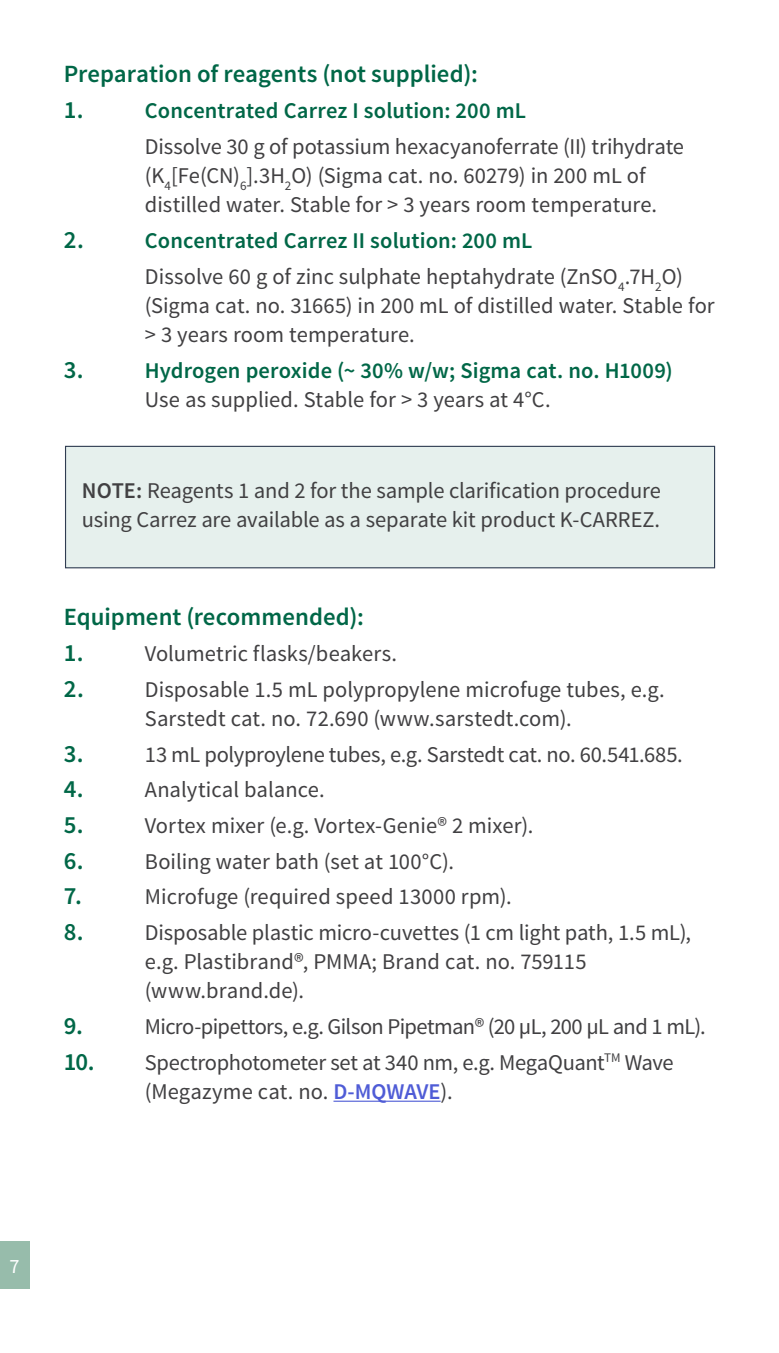
<style>
.page{position:relative;width:779px;height:1353px;background:#fff}
.page>*{position:absolute;margin:0;border:0;box-sizing:border-box;transform-origin:0 0}
.t1{font:600 24.75px/35.6px "Source Sans Pro";color:#006747}
.t2{font:22.5px/29.2px "Source Sans Pro";letter-spacing:-.005em;color:#414042}
.t3{font:600 22.5px "Source Sans Pro";letter-spacing:.005em;color:#006747}
.t4{font:22.5px "Source Sans Pro";letter-spacing:-.03em;color:#414042}
.t5{font:20.25px "Source Sans Pro";color:#fff}
.s1{font-weight:600;color:#006747}
.s2{font-weight:600}
.s3{font-weight:600;font-size:24.75px;color:#006747}
.s4{font-weight:600;color:#4f5cd6}
</style>
<div class="page">
<div style="left:0;top:1241px;width:29px;height:47px;background:#97bcab"></div>
<hr style="left:333px;top:1100px;width:107px;height:1px;background:#4f5cd6">
<div style="left:65px;top:446px;width:649px;height:121px;background:#e6f0ed"></div>
<div style="left:65px;top:446px;width:649px;height:122px;border:1px solid #303d52"></div>
<p class="t1" style="left:64px;top:57px;width:415px">Preparation of reagents (not supplied):<br>1.</p>
<p class="t3" style="left:145px;top:96px;width:382px">Concentrated Carrez I solution: 200 mL</p>
<p class="t2" style="left:145px;top:132px;width:540px">Dissolve 30 g of potassium hexacyanoferrate (II) trihydrate (K<sub>4</sub>[Fe(CN)<sub>6</sub>].3H<sub>2</sub>O) (Sigma cat. no. 60279) in 200 mL of distilled water. Stable for &gt; 3 years room temperature.</p>
<p class="t1" style="left:64px;top:222px;width:22px">2.</p>
<p class="t2" style="left:145px;top:223px;width:539px;line-height:35.6px"><span class="s1">Concentrated Carrez II solution: 200 mL<br></span>Dissolve 60 g of zinc sulphate heptahydrate (ZnSO<sub>4</sub>.7H<sub>2</sub>O)</p>
<p class="t2" style="left:145px;top:291px;width:571px">(Sigma cat. no. 31665) in 200 mL of distilled water. Stable for &gt; 3 years room temperature.</p>
<p class="t1" style="left:64px;top:352px;width:21px">3.</p>
<p class="t3" style="left:145px;top:356px;width:529px">Hydrogen peroxide (~ 30% w/w; Sigma cat. no. H1009)</p>
<p class="t2" style="left:145px;top:385px;width:407px">Use as supplied. Stable for &gt; 3 years at 4°C.</p>
<p class="t2" style="left:82px;top:476px;width:580px"><span class="s2">NOTE:</span> Reagents 1 and 2 for the sample clarification procedure using Carrez are available as a separate kit product K-CARREZ.</p>
<p class="t1" style="left:64px;top:600px;width:301px">Equipment (recommended):<br>1.</p>
<p class="t2" style="left:145px;top:639px;width:253px">Volumetric flasks/beakers.</p>
<p class="t1" style="left:64px;top:671px;width:22px">2.</p>
<p class="t2" style="left:145px;top:675px;width:521px">Disposable 1.5 mL polypropylene microfuge tubes, e.g.<br>Sarstedt cat. no. 72.690 (www.sarstedt.com).</p>
<p class="t1" style="left:64px;top:736px;width:21px">3.</p>
<p class="t2" style="left:145px;top:739px;width:539px">13 mL polyproylene tubes, e.g. Sarstedt cat. no. 60.541.685.</p>
<p class="t1" style="left:64px;top:771px;width:21px">4.</p>
<p class="t2" style="left:145px;top:775px;width:181px">Analytical balance.</p>
<p class="t1" style="left:64px;top:807px;width:21px">5.</p>
<p class="t2" style="left:145px;top:811px;width:390px">Vortex mixer (e.g. Vortex-Genie® 2 mixer).</p>
<p class="t1" style="left:64px;top:843px;width:21px">6.</p>
<p class="t2" style="left:145px;top:846px;width:310px">Boiling water bath (set at 100°C).</p>
<p class="t1" style="left:64px;top:878px;width:19px">7.</p>
<p class="t2" style="left:145px;top:882px;width:368px">Microfuge (required speed 13000 rpm).</p>
<p class="t1" style="left:64px;top:914px;width:21px">8.</p>
<p class="t2" style="left:145px;top:918px;width:547px">Disposable plastic micro-cuvettes (1 cm light path, 1.5 mL), e.g. Plastibrand®, PMMA; Brand cat. no. 759115 (www.brand.de).</p>
<p class="t1" style="left:64px;top:1008px;width:21px">9.</p>
<p class="t4" style="left:145px;top:1012px;width:562px">Micro-pipettors, e.g. Gilson Pipetman® (20 µL, 200 µL and 1 mL).</p>
<p class="t2" style="left:145px;top:1047px;width:530px;text-indent:-81px"><span class="s3">10.</span> Spectrophotometer set at 340 nm, e.g. MegaQuant<sup>TM</sup> Wave (Megazyme cat. no. <span class="s4">D-MQWAVE</span>).</p>
<p class="t5" style="left:10px;top:1253px;width:12px">7</p>
</div>
